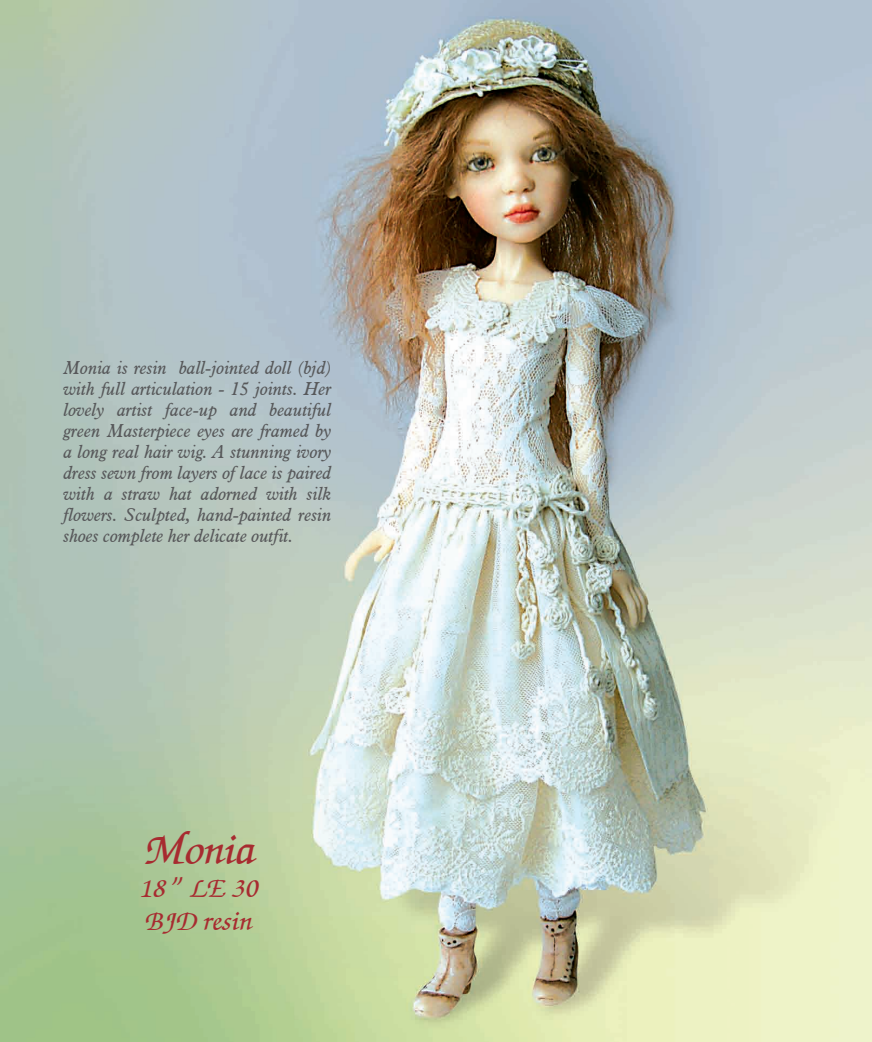
<style>
.page{position:relative;width:872px;height:1042px;background:#fff}
.page>*{position:absolute;margin:0;border:0;box-sizing:border-box;transform-origin:0 0}
.t1{font:48px "Zapf Chancery Pl";letter-spacing:-.01em;color:#a72b30}
.t2{font:30px/33px "Zapf Chancery Pl";color:#a72b30;text-align:right}
.t3{font:18px/21px "Aldine 721 AT Italic";color:#57585a;text-align:justify}
</style>
<div class="page">
<img style="left:0;top:0;width:872px;height:1041px">
<p class="t3" style="left:64px;top:357px;width:269px">Monia is resin ball-jointed doll (bjd) with full articulation - 15 joints. Her lovely artist face-up and beautiful green Masterpiece eyes are framed by a long real hair wig. A stunning ivory dress sewn from layers of lace is paired with a straw hat adorned with silk flowers. Sculpted, hand-painted resin shoes complete her delicate outfit.</p>
<h1 class="t1" style="left:143px;top:825px;width:112px">Monia</h1>
<h2 class="t2" style="left:138px;top:872px;width:28px">18</h2>
<h2 class="t2" style="left:171px;top:857px;width:13px">,,</h2>
<h2 class="t2" style="left:145px;top:872px;width:114px">LE 30<br>BJD resin</h2>
</div>
